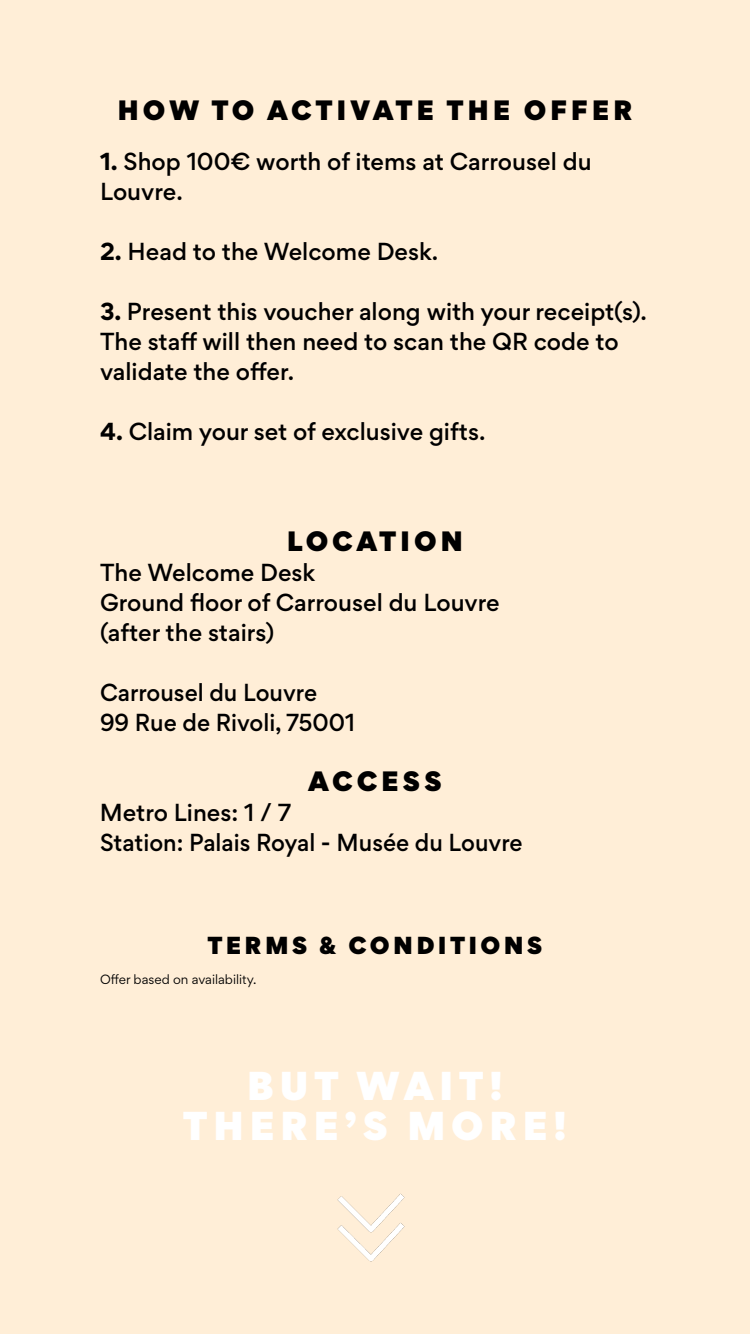
<style>
.page{position:relative;width:750px;height:1334px;background:#ffeed7}
.page>*{position:absolute;margin:0;border:0;box-sizing:border-box;transform-origin:0 0}
.t1{font:900 36px/40px "Gordita";letter-spacing:.15em;color:#fff;text-align:center}
.t2{font:900 25px "Gordita";letter-spacing:.15em;color:#000}
.t3{font:500 22px/30px "Gordita";color:#000}
.t4{font:900 22px "Gordita";letter-spacing:.15em;color:#000}
.t5{font:12px "Gordita";color:#000}
.s1{font-weight:700}
</style>
<div class="page">
<img style="left:337px;top:1193px;width:68px;height:69px">
<p class="t2" style="left:118px;top:89px;width:516px">HOW TO ACTIVATE THE OFFER</p>
<p class="t3" style="left:100px;top:146px;width:493px"><span class="s1">1.</span> Shop 100€ worth of items at Carrousel du<br>Louvre.</p>
<p class="t3" style="left:100px;top:236px;width:340px"><span class="s1">2.</span> Head to the Welcome Desk.</p>
<p class="t3" style="left:100px;top:296px;width:548px"><span class="s1">3.</span> Present this voucher along with your receipt(s).<br>The staff will then need to scan the QR code to validate the offer.</p>
<p class="t3" style="left:100px;top:416px;width:387px"><span class="s1">4.</span> Claim your set of exclusive gifts.</p>
<p class="t2" style="left:287px;top:520px;width:178px">LOCATION</p>
<p class="t3" style="left:100px;top:557px;width:401px">The Welcome Desk<br>Ground floor of Carrousel du Louvre (after the stairs)</p>
<p class="t3" style="left:100px;top:677px;width:257px">Carrousel du Louvre<br>99 Rue de Rivoli, 75001</p>
<p class="t2" style="left:308px;top:760px;width:135px">ACCESS</p>
<p class="t3" style="left:100px;top:797px;width:424px">Metro Lines: 1 / 7<br>Station: Palais Royal - Musée du Louvre</p>
<p class="t4" style="left:207px;top:926px;width:337px">TERMS &amp; CONDITIONS</p>
<p class="t5" style="left:100px;top:970px;width:158px">Offer based on availability.</p>
<h1 class="t1" style="left:183px;top:1064px;width:386px">BUT WAIT!<br>THERE’S MORE!</h1>
</div>
